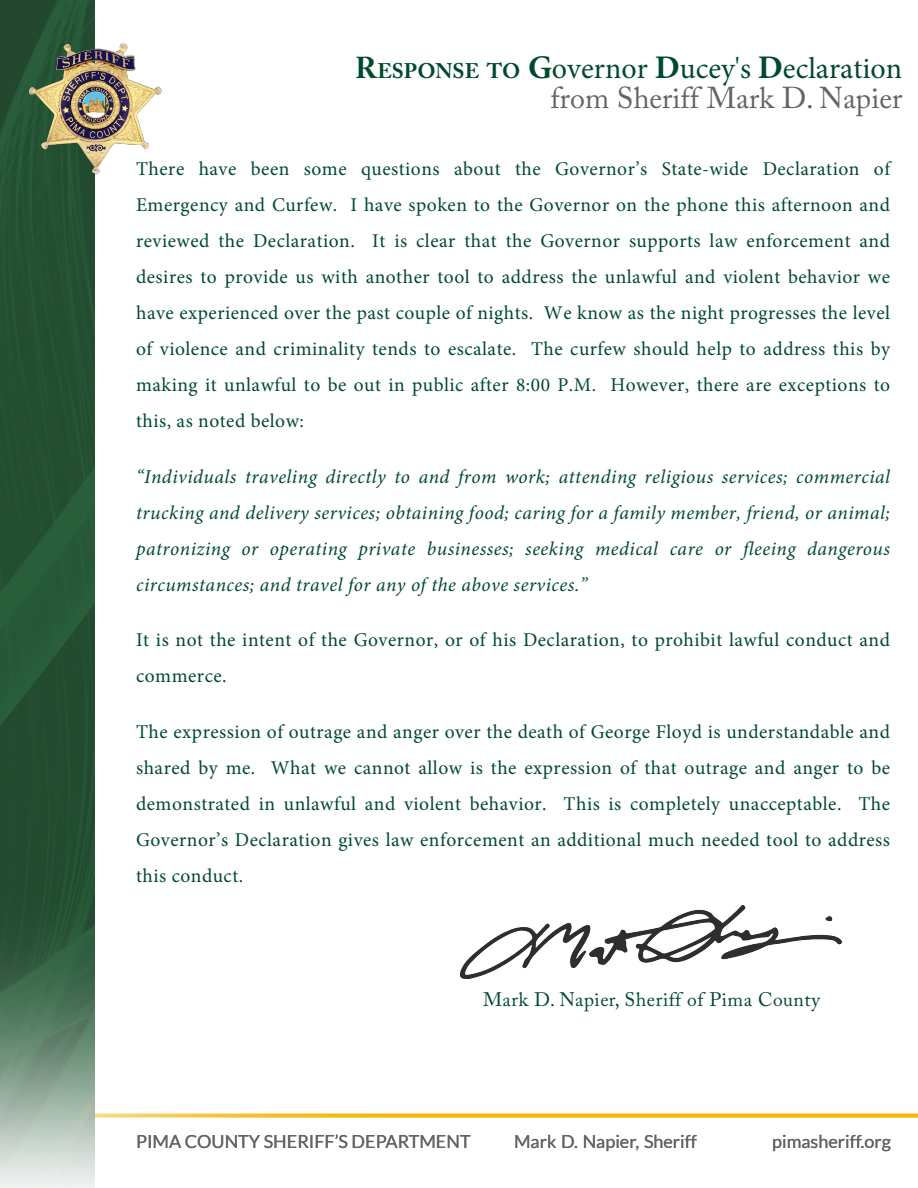
<style>
.page{position:relative;width:918px;height:1188px;background:#fff}
.page>*{position:absolute;margin:0;border:0;box-sizing:border-box;transform-origin:0 0}
.t1{font:30px/29.2px "Minion Pro";color:#004a2c;text-align:right}
.t2{font:19.5px/36px "Minion Pro";letter-spacing:.025em;color:#004a2c;text-align:justify}
.t3{font:italic 19.5px/36px "Minion Pro";letter-spacing:.025em;color:#004a2c;text-align:justify}
.t4{font:19.5px "Adobe Caslon Pro";letter-spacing:.025em;color:#004a2c}
.t5{font:18px "Lato";color:#636466}
.s1{font-family:"Adobe Caslon Pro";font-weight:700}
.s2{font-family:"Adobe Caslon Pro";font-weight:700;font-size:21px}
.s3{font-weight:700;font-size:33px}
.s4{font-family:"Adobe Caslon Pro";color:#636466}
</style>
<div class="page">
<img style="left:0;top:0;width:95px;height:1188px">
<img style="left:27px;top:179px;width:68px;height:7px">
<img style="left:95px;top:1113px;width:823px;height:5px">
<img style="left:27px;top:27px;width:135px;height:152px">
<img style="left:460px;top:906px;width:381px;height:73px">
<p class="t1" style="left:355px;top:54px;width:549px"><span class="s1">R</span><span class="s2">ESPONSE TO</span> <span class="s3">G</span>overnor <span class="s3">D</span>ucey's <span class="s3">D</span>eclaration <span class="s4">from Sheriff Mark D. Napier</span></p>
<p class="t2" style="left:136px;top:151px;width:756px">There have been some questions about the Governor’s State-wide Declaration of Emergency and Curfew. I have spoken to the Governor on the phone this afternoon and reviewed the Declaration. It is clear that the Governor supports law enforcement and desires to provide us with another tool to address the unlawful and violent behavior we have experienced over the past couple of nights. We know as the night progresses the level of violence and criminality tends to escalate. The curfew should help to address this by making it unlawful to be out in public after 8:00 P.M. However, there are exceptions to this, as noted below:</p>
<p class="t3" style="left:136px;top:458px;width:756px">“Individuals traveling directly to and from work; attending religious services; commercial trucking and delivery services; obtaining food; caring for a family member, friend, or animal; patronizing or operating private businesses; seeking medical care or fleeing dangerous circumstances; and travel for any of the above services.”</p>
<p class="t2" style="left:136px;top:622px;width:756px">It is not the intent of the Governor, or of his Declaration, to prohibit lawful conduct and commerce.</p>
<p class="t2" style="left:136px;top:713px;width:756px">The expression of outrage and anger over the death of George Floyd is understandable and shared by me. What we cannot allow is the expression of that outrage and anger to be demonstrated in unlawful and violent behavior. This is completely unacceptable. The Governor’s Declaration gives law enforcement an additional much needed tool to address this conduct.</p>
<p class="t4" style="left:483px;top:987px;width:338px">Mark D. Napier, Sheriff of Pima County</p>
<p class="t5" style="left:136px;top:1131px;width:336px">PIMA COUNTY SHERIFF’S DEPARTMENT</p>
<p class="t5" style="left:514px;top:1131px;width:184px">Mark D. Napier, Sheriff</p>
<p class="t5" style="left:772px;top:1131px;width:120px">pimasheriff.org</p>
</div>
